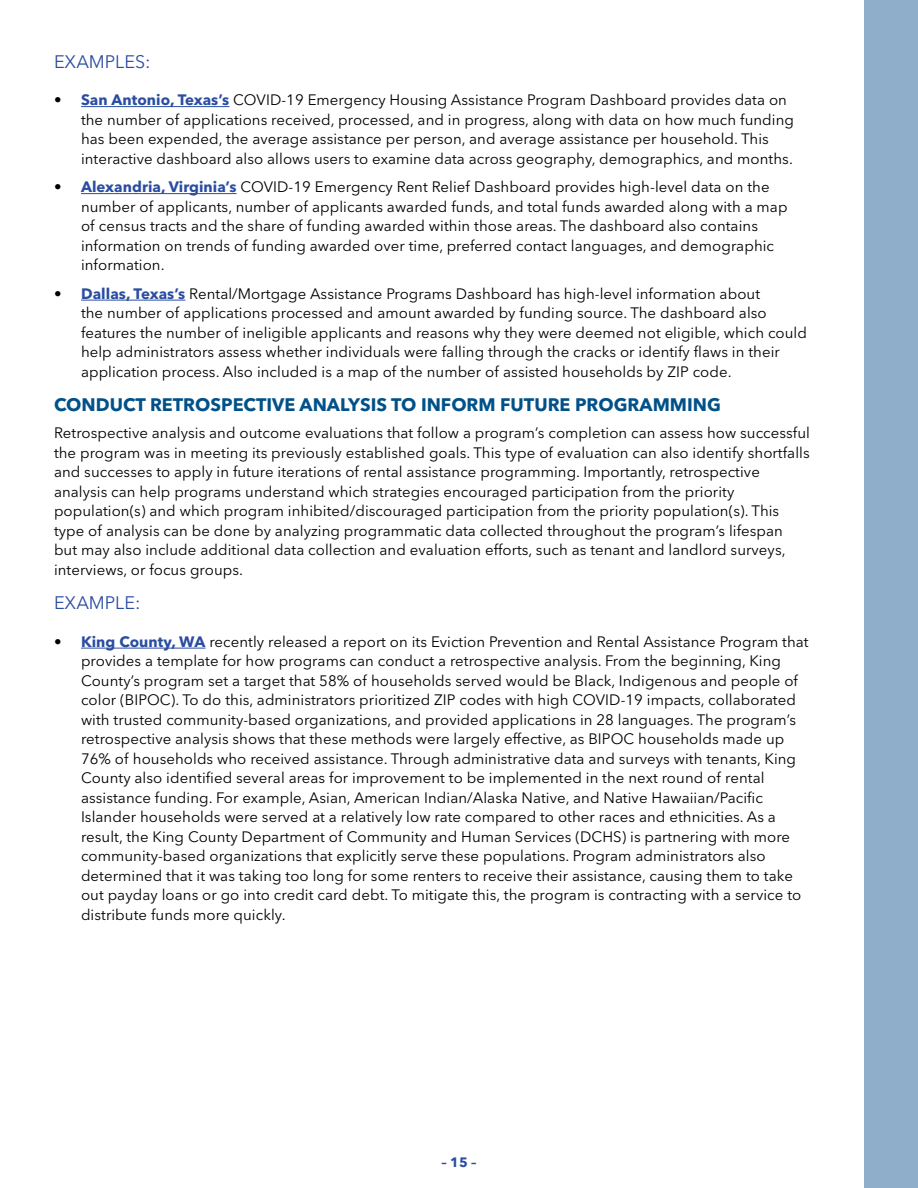
<style>
.page{position:relative;width:918px;height:1188px;background:#fff}
.page>*{position:absolute;margin:0;border:0;box-sizing:border-box;transform-origin:0 0}
.t1{font:700 18px "Avenir Next LT Pro";color:#005189}
.t2{font:18px "Avenir Next LT Pro";color:#2a4da1}
.t3{font:15px/19.5px "Avenir Next LT Pro";letter-spacing:.005em;color:#000}
.t4{font:700 13.5px "Avenir Next LT Pro";color:#2a4da1}
.s1{font-weight:700}
.s2{font-weight:700;color:#2a4da1}
</style>
<div class="page">
<div style="left:864px;top:0;width:54px;height:1188px;background:#8eaec9"></div>
<hr style="left:81px;top:106px;width:148px;height:1px;background:#2a4da1">
<hr style="left:81px;top:193px;width:156px;height:1px;background:#2a4da1">
<hr style="left:81px;top:300px;width:104px;height:1px;background:#2a4da1">
<hr style="left:81px;top:648px;width:125px;height:1px;background:#2a4da1">
<p class="t2" style="left:54px;top:51px;width:98px">EXAMPLES:</p>
<p class="t3" style="left:81px;top:90px;width:714px;text-indent:-27px"><span class="s1">•</span> <span class="s2">San Antonio, Texas’s</span> COVID-19 Emergency Housing Assistance Program Dashboard provides data on the number of applications received, processed, and in progress, along with data on how much funding has been expended, the average assistance per person, and average assistance per household. This interactive dashboard also allows users to examine data across geography, demographics, and months.</p>
<p class="t3" style="left:81px;top:177px;width:708px;text-indent:-27px"><span class="s1">•</span> <span class="s2">Alexandria, Virginia’s</span> COVID-19 Emergency Rent Relief Dashboard provides high-level data on the number of applicants, number of applicants awarded funds, and total funds awarded along with a map of census tracts and the share of funding awarded within those areas. The dashboard also contains information on trends of funding awarded over time, preferred contact languages, and demographic information.</p>
<p class="t3" style="left:81px;top:284px;width:728px;text-indent:-27px"><span class="s1">•</span> <span class="s2">Dallas, Texas’s</span> Rental/Mortgage Assistance Programs Dashboard has high-level information about<br>the number of applications processed and amount awarded by funding source. The dashboard also features the number of ineligible applicants and reasons why they were deemed not eligible, which could help administrators assess whether individuals were falling through the cracks or identify flaws in their application process. Also included is a map of the number of assisted households by ZIP code.</p>
<p class="t1" style="left:54px;top:394px;width:668px">CONDUCT RETROSPECTIVE ANALYSIS TO INFORM FUTURE PROGRAMMING</p>
<p class="t3" style="left:54px;top:423px;width:758px">Retrospective analysis and outcome evaluations that follow a program’s completion can assess how successful the program was in meeting its previously established goals. This type of evaluation can also identify shortfalls and successes to apply in future iterations of rental assistance programming. Importantly, retrospective analysis can help programs understand which strategies encouraged participation from the priority population(s) and which program inhibited/discouraged participation from the priority population(s). This type of analysis can be done by analyzing programmatic data collected throughout the program’s lifespan<br>but may also include additional data collection and evaluation efforts, such as tenant and landlord surveys, interviews, or focus groups.</p>
<p class="t2" style="left:54px;top:592px;width:88px">EXAMPLE:</p>
<p class="t3" style="left:81px;top:632px;width:729px;text-indent:-27px"><span class="s1">•</span> <span class="s2">King County, WA</span> recently released a report on its Eviction Prevention and Rental Assistance Program that provides a template for how programs can conduct a retrospective analysis. From the beginning, King County’s program set a target that 58% of households served would be Black, Indigenous and people of color (BIPOC). To do this, administrators prioritized ZIP codes with high COVID-19 impacts, collaborated with trusted community-based organizations, and provided applications in 28 languages. The program’s retrospective analysis shows that these methods were largely effective, as BIPOC households made up 76% of households who received assistance. Through administrative data and surveys with tenants, King County also identified several areas for improvement to be implemented in the next round of rental assistance funding. For example, Asian, American Indian/Alaska Native, and Native Hawaiian/Pacific Islander households were served at a relatively low rate compared to other races and ethnicities. As a result, the King County Department of Community and Human Services (DCHS) is partnering with more community-based organizations that explicitly serve these populations. Program administrators also determined that it was taking too long for some renters to receive their assistance, causing them to take out payday loans or go into credit card debt. To mitigate this, the program is contracting with a service to distribute funds more quickly.</p>
<p class="t4" style="left:441px;top:1154px;width:37px">– 15 –</p>
</div>
